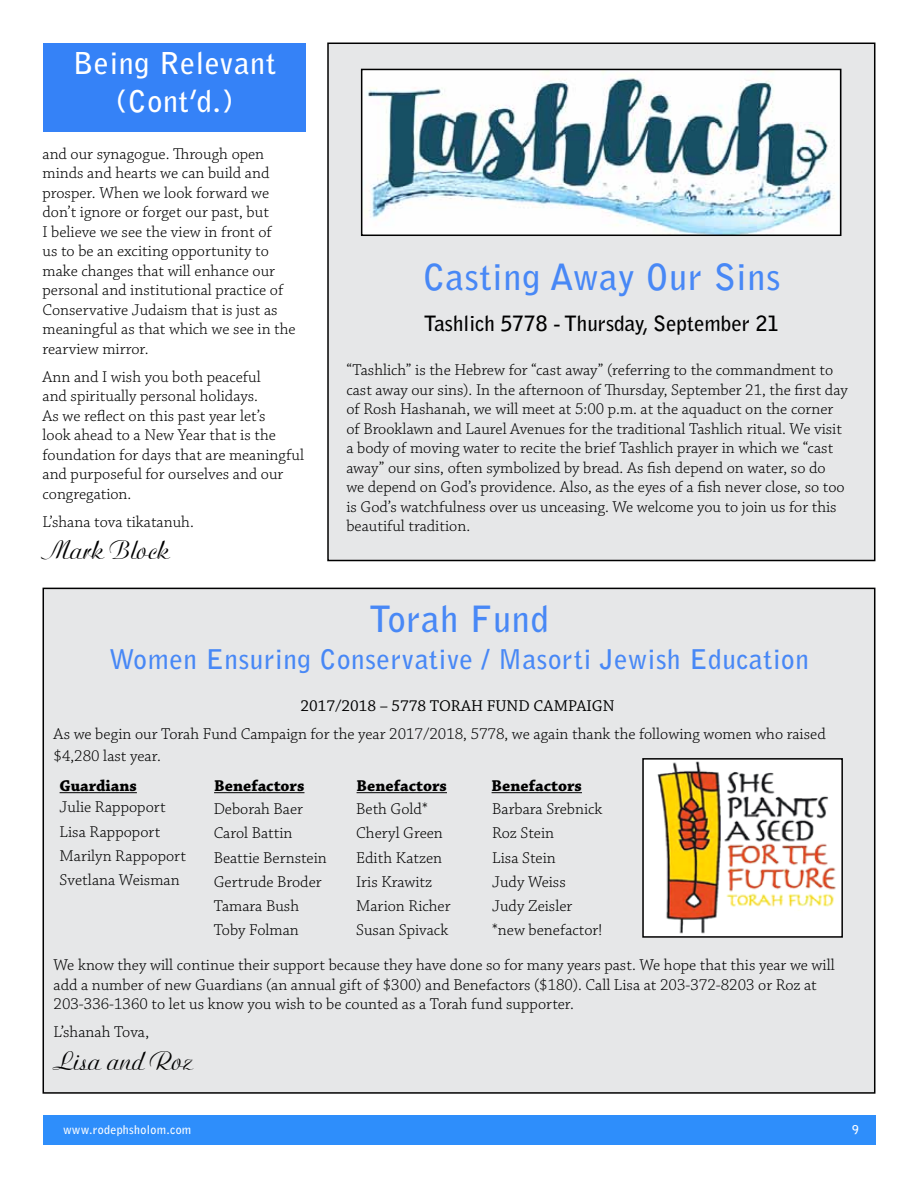
<style>
.page{position:relative;width:918px;height:1188px;background:#fff}
.page>*{position:absolute;margin:0;border:0;box-sizing:border-box;transform-origin:0 0}
.t1{font:700 36px "Bell Gothic Std";letter-spacing:.025em;color:#4888f6}
.t2{font:700 30px/37.5px "Bell Gothic Std";letter-spacing:.025em;color:#fff;text-align:center}
.t3{font:700 27px "Bell Gothic Std";letter-spacing:.025em;color:#4888f6}
.t4{font:27px "Agnes";color:#000}
.t5{font:700 21px "Bell Gothic Std";color:#000}
.t6{font:300 16.5px/19.5px "Chaparral Pro";color:#000}
.t7{font:700 16.5px "Chaparral Pro";color:#000}
.t8{font:16.5px "Chaparral Pro";color:#000}
.t9{font:700 12px "Bell Gothic Std";letter-spacing:.025em;color:#fff}
</style>
<div class="page">
<div style="left:43px;top:1115px;width:832px;height:30px;background:#2e8efb"></div>
<div style="left:43px;top:588px;width:832px;height:505px;background:#e6e7e8"></div>
<hr style="left:60px;top:792px;width:77px;height:1px;background:#000">
<hr style="left:214px;top:792px;width:90px;height:1px;background:#000">
<hr style="left:357px;top:792px;width:90px;height:1px;background:#000">
<hr style="left:492px;top:792px;width:90px;height:1px;background:#000">
<div style="left:43px;top:43px;width:263px;height:89px;background:#3582f7"></div>
<div style="left:328px;top:43px;width:547px;height:518px;background:#e6e7e8"></div>
<div style="left:327px;top:43px;width:548px;height:518px;border:2px solid #000"></div>
<img style="left:364px;top:72px;width:474px;height:161px">
<div style="left:361px;top:69px;width:480px;height:167px;border:2px solid #000"></div>
<img style="left:645px;top:761px;width:195px;height:174px">
<div style="left:642px;top:758px;width:201px;height:180px;border:2px solid #000"></div>
<h2 class="t2" style="left:73px;top:45px;width:204px">Being Relevant (Cont’d.)</h2>
<p class="t6" style="left:43px;top:144px;width:255px">and our synagogue. Through open minds and hearts we can build and prosper. When we look forward we don’t ignore or forget our past, but<br>I believe we see the view in front of<br>us to be an exciting opportunity to make changes that will enhance our personal and institutional practice of Conservative Judaism that is just as meaningful as that which we see in the rearview mirror.</p>
<p class="t6" style="left:43px;top:368px;width:263px">Ann and I wish you both peaceful<br>and spiritually personal holidays.<br>As we reflect on this past year let’s<br>look ahead to a New Year that is the foundation for days that are meaningful and purposeful for ourselves and our congregation.</p>
<p class="t6" style="left:43px;top:513px;width:153px">L’shana tova tikatanuh.</p>
<h3 class="t4" style="left:43px;top:535px;width:129px">Mark Block</h3>
<h1 class="t1" style="left:423px;top:255px;width:359px">Casting Away Our Sins</h1>
<p class="t5" style="left:424px;top:311px;width:357px">Tashlich 5778 - Thursday, September 21</p>
<p class="t6" style="left:346px;top:361px;width:503px">“Tashlich” is the Hebrew for “cast away” (referring to the commandment to cast away our sins). In the afternoon of Thursday, September 21, the first day of Rosh Hashanah, we will meet at 5:00 p.m. at the aquaduct on the corner of Brooklawn and Laurel Avenues for the traditional Tashlich ritual. We visit a body of moving water to recite the brief Tashlich prayer in which we “cast away” our sins, often symbolized by bread. As fish depend on water, so do<br>we depend on God’s providence. Also, as the eyes of a fish never close, so too is God’s watchfulness over us unceasing. We welcome you to join us for this beautiful tradition.</p>
<h1 class="t1" style="left:369px;top:597px;width:181px">Torah Fund</h1>
<h3 class="t3" style="left:109px;top:643px;width:701px">Women Ensuring Conservative / Masorti Jewish Education</h3>
<p class="t8" style="left:300px;top:697px;width:316px">2017/2018 – 5778 TORAH FUND CAMPAIGN</p>
<p class="t6" style="left:54px;top:724px;width:774px;line-height:21.8px">As we begin our Torah Fund Campaign for the year 2017/2018, 5778, we again thank the following women who raised $4,280 last year.</p>
<p class="t7" style="left:60px;top:776px;width:79px">Guardians</p>
<p class="t7" style="left:214px;top:776px;width:92px">Benefactors</p>
<p class="t7" style="left:357px;top:776px;width:92px">Benefactors</p>
<p class="t7" style="left:492px;top:776px;width:92px">Benefactors</p>
<p class="t6" style="left:60px;top:798px;width:108px">Julie Rappoport</p>
<p class="t6" style="left:214px;top:800px;width:91px">Deborah Baer</p>
<p class="t6" style="left:356px;top:800px;width:73px">Beth Gold*</p>
<p class="t6" style="left:492px;top:800px;width:112px">Barbara Srebnick</p>
<p class="t6" style="left:60px;top:822px;width:102px">Lisa Rappoport</p>
<p class="t6" style="left:214px;top:824px;width:80px">Carol Battin</p>
<p class="t6" style="left:356px;top:824px;width:88px">Cheryl Green</p>
<p class="t6" style="left:492px;top:824px;width:63px">Roz Stein</p>
<p class="t6" style="left:60px;top:847px;width:128px">Marilyn Rappoport</p>
<p class="t6" style="left:214px;top:848px;width:115px">Beattie Bernstein</p>
<p class="t6" style="left:356px;top:848px;width:88px">Edith Katzen</p>
<p class="t6" style="left:492px;top:848px;width:65px">Lisa Stein</p>
<p class="t6" style="left:60px;top:871px;width:122px">Svetlana Weisman</p>
<p class="t6" style="left:214px;top:873px;width:109px">Gertrude Broder</p>
<p class="t6" style="left:356px;top:873px;width:77px">Iris Krawitz</p>
<p class="t6" style="left:492px;top:873px;width:75px">Judy Weiss</p>
<p class="t6" style="left:214px;top:897px;width:87px">Tamara Bush</p>
<p class="t6" style="left:356px;top:897px;width:96px">Marion Richer</p>
<p class="t6" style="left:492px;top:897px;width:82px">Judy Zeisler</p>
<p class="t6" style="left:214px;top:921px;width:87px">Toby Folman</p>
<p class="t6" style="left:356px;top:921px;width:94px">Susan Spivack</p>
<p class="t6" style="left:492px;top:921px;width:112px">*new benefactor!</p>
<p class="t6" style="left:54px;top:956px;width:783px">We know they will continue their support because they have done so for many years past. We hope that this year we will add a number of new Guardians (an annual gift of $300) and Benefactors ($180). Call Lisa at 203-372-8203 or Roz at<br>203-336-1360 to let us know you wish to be counted as a Torah fund supporter.</p>
<p class="t6" style="left:54px;top:1023px;width:97px">L’shanah Tova,</p>
<h3 class="t4" style="left:54px;top:1046px;width:142px">Lisa and Roz</h3>
<p class="t9" style="left:63px;top:1122px;width:130px">www.rodephsholom.com</p>
<p class="t9" style="left:852px;top:1122px;width:8px">9</p>
</div>
